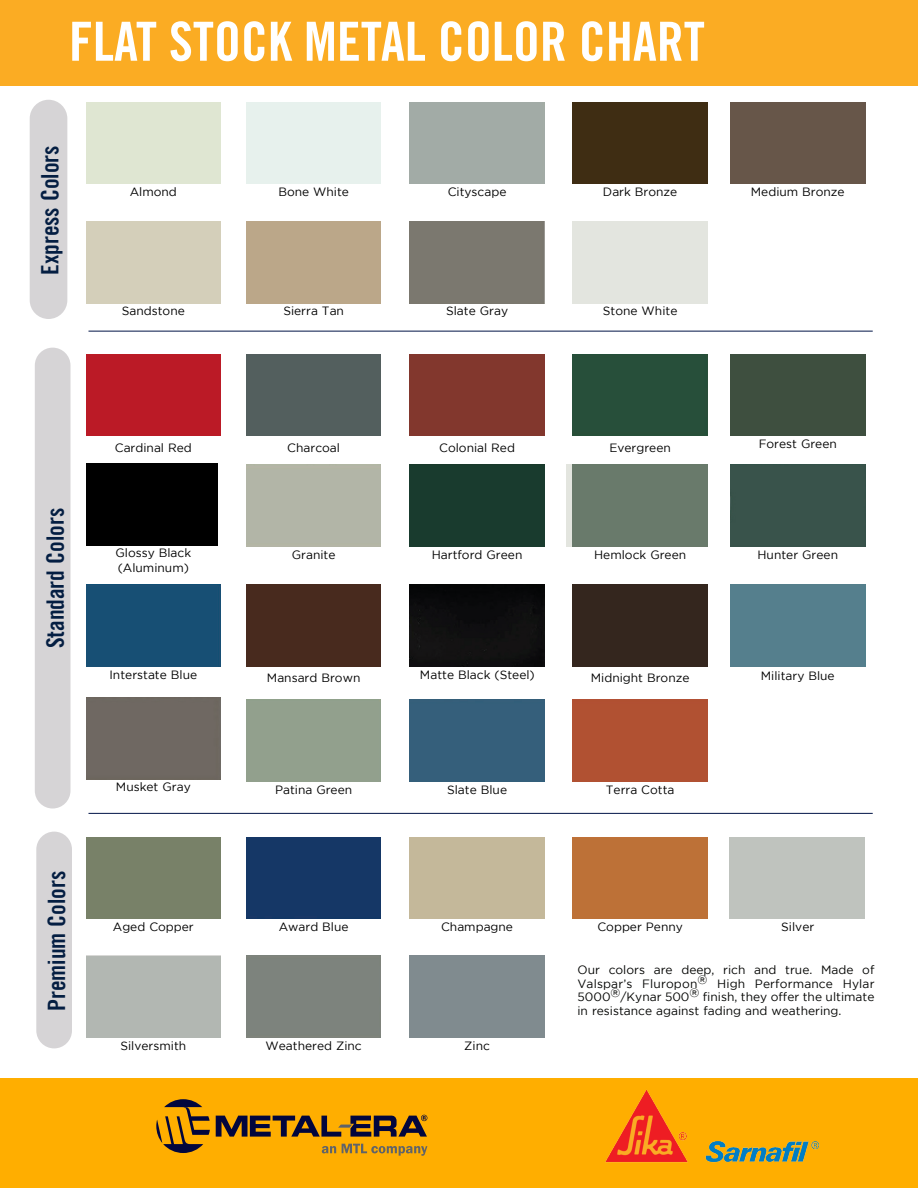
<style>
.page{position:relative;width:918px;height:1188px;background:#fff}
.page>*{position:absolute;margin:0;border:0;box-sizing:border-box;transform-origin:0 0}
.t1{font:54px "Trade Gothic LT Bold Cond Twenty";color:#fff}
.t2{font:24px "Trade Gothic LT Bold Cond Twenty";color:#041e42}
.t3{font:12px/14.4px "Gotham";color:#000}
.t4{font:12px/13.5px "Gotham";color:#040503;text-align:justify}
</style>
<div class="page">
<hr style="left:88px;top:331px;width:785px;height:1px;background:#001447">
<div style="left:35px;top:348px;width:35px;height:461px;background:#d6d4d6;border-radius:18px"></div>
<div style="left:30px;top:100px;width:37px;height:219px;background:#d6d4d6;border-radius:19px"></div>
<div style="left:0;top:0;width:918px;height:86px;background:#fbac23"></div>
<div style="left:0;top:1078px;width:918px;height:110px;background:#ffae00"></div>
<div style="left:573px;top:102px;width:134px;height:82px;background:#3f2d13"></div>
<div style="left:730px;top:102px;width:135px;height:82px;background:#675649"></div>
<div style="left:246px;top:354px;width:135px;height:82px;background:#535f5e"></div>
<div style="left:410px;top:354px;width:134px;height:82px;background:#82372d"></div>
<div style="left:573px;top:354px;width:134px;height:82px;background:#274f3a"></div>
<div style="left:730px;top:354px;width:135px;height:82px;background:#3e4f3f"></div>
<img style="left:566px;top:465px;width:7px;height:82px">
<div style="left:410px;top:465px;width:134px;height:82px;background:#193b2e"></div>
<div style="left:573px;top:465px;width:134px;height:82px;background:#697a6b"></div>
<div style="left:730px;top:465px;width:135px;height:82px;background:#39534b"></div>
<div style="left:86px;top:585px;width:135px;height:82px;background:#174f74"></div>
<div style="left:246px;top:585px;width:135px;height:82px;background:#482a1e"></div>
<img style="left:410px;top:585px;width:134px;height:82px">
<div style="left:573px;top:585px;width:134px;height:82px;background:#34261e"></div>
<div style="left:86px;top:698px;width:135px;height:81px;background:#6f6862"></div>
<div style="left:730px;top:585px;width:135px;height:82px;background:#557f8d"></div>
<div style="left:410px;top:700px;width:134px;height:82px;background:#355f7b"></div>
<div style="left:573px;top:700px;width:134px;height:82px;background:#b15132"></div>
<div style="left:86px;top:354px;width:135px;height:82px;background:#bb1a26"></div>
<div style="left:86px;top:464px;width:131px;height:81px;background:#000"></div>
<svg style="left:156px;top:1099px;width:54px;height:54px"></svg>
<svg style="left:216px;top:1115px;width:211px;height:22px"></svg>
<svg style="left:322px;top:1146px;width:14px;height:7px"></svg>
<svg style="left:342px;top:1144px;width:85px;height:12px"></svg>
<div style="left:86px;top:837px;width:135px;height:82px;background:#788168"></div>
<div style="left:246px;top:837px;width:135px;height:82px;background:#153766"></div>
<div style="left:573px;top:837px;width:134px;height:82px;background:#bd7137"></div>
<div style="left:36px;top:832px;width:36px;height:216px;background:#d6d4d6;border-radius:18px"></div>
<hr style="left:88px;top:813px;width:785px;height:1px;background:#001447">
<img style="left:605px;top:1089px;width:215px;height:74px">
<p class="t1" style="left:69px;top:9px;width:637px">FLAT STOCK METAL COLOR CHART</p>
<p class="t2" style="left:35px;top:275px;width:131px;rotate:-90deg">Express Colors</p>
<p class="t3" style="left:130px;top:185px;width:49px">Almond</p>
<p class="t3" style="left:278px;top:185px;width:72px">Bone White</p>
<p class="t3" style="left:448px;top:185px;width:60px">Cityscape</p>
<p class="t3" style="left:603px;top:185px;width:76px">Dark Bronze</p>
<p class="t3" style="left:751px;top:184px;width:95px">Medium Bronze</p>
<p class="t3" style="left:122px;top:304px;width:65px">Sandstone</p>
<p class="t3" style="left:283px;top:304px;width:62px">Sierra Tan</p>
<p class="t3" style="left:446px;top:304px;width:64px">Slate Gray</p>
<p class="t3" style="left:603px;top:304px;width:76px">Stone White</p>
<p class="t2" style="left:41px;top:648px;width:142px;rotate:-90deg">Standard Colors</p>
<p class="t3" style="left:115px;top:440px;width:78px">Cardinal Red</p>
<p class="t3" style="left:115px;top:546px;width:77px">Glossy Black (Aluminum)</p>
<p class="t3" style="left:287px;top:440px;width:54px">Charcoal</p>
<p class="t3" style="left:439px;top:440px;width:77px">Colonial Red</p>
<p class="t3" style="left:609px;top:440px;width:63px">Evergreen</p>
<p class="t3" style="left:759px;top:436px;width:80px">Forest Green</p>
<p class="t3" style="left:292px;top:547px;width:45px">Granite</p>
<p class="t3" style="left:432px;top:547px;width:92px">Hartford Green</p>
<p class="t3" style="left:594px;top:547px;width:94px">Hemlock Green</p>
<p class="t3" style="left:758px;top:547px;width:82px">Hunter Green</p>
<p class="t3" style="left:110px;top:667px;width:89px">Interstate Blue</p>
<p class="t3" style="left:267px;top:671px;width:95px">Mansard Brown</p>
<p class="t3" style="left:420px;top:667px;width:116px">Matte Black (Steel)</p>
<p class="t3" style="left:591px;top:671px;width:100px">Midnight Bronze</p>
<p class="t3" style="left:761px;top:669px;width:75px">Military Blue</p>
<p class="t3" style="left:116px;top:780px;width:76px">Musket Gray</p>
<p class="t3" style="left:275px;top:782px;width:79px">Patina Green</p>
<p class="t3" style="left:447px;top:782px;width:62px">Slate Blue</p>
<p class="t3" style="left:606px;top:782px;width:70px">Terra Cotta</p>
<p class="t2" style="left:42px;top:1011px;width:142px;rotate:-90deg">Premium Colors</p>
<p class="t3" style="left:113px;top:919px;width:82px">Aged Copper</p>
<p class="t3" style="left:279px;top:919px;width:71px">Award Blue</p>
<p class="t3" style="left:441px;top:919px;width:73px">Champagne</p>
<p class="t3" style="left:597px;top:919px;width:87px">Copper Penny</p>
<p class="t3" style="left:781px;top:919px;width:34px">Silver</p>
<p class="t3" style="left:120px;top:1038px;width:67px">Silversmith</p>
<p class="t3" style="left:266px;top:1038px;width:98px">Weathered Zinc</p>
<p class="t3" style="left:464px;top:1038px;width:27px">Zinc</p>
<p class="t4" style="left:578px;top:963px;width:299px">Our colors are deep, rich and true. Made of Valspar’s Fluropon® High Performance Hylar 5000®/Kynar 500® finish, they offer the ultimate in resistance against fading and weathering.</p>
</div>
